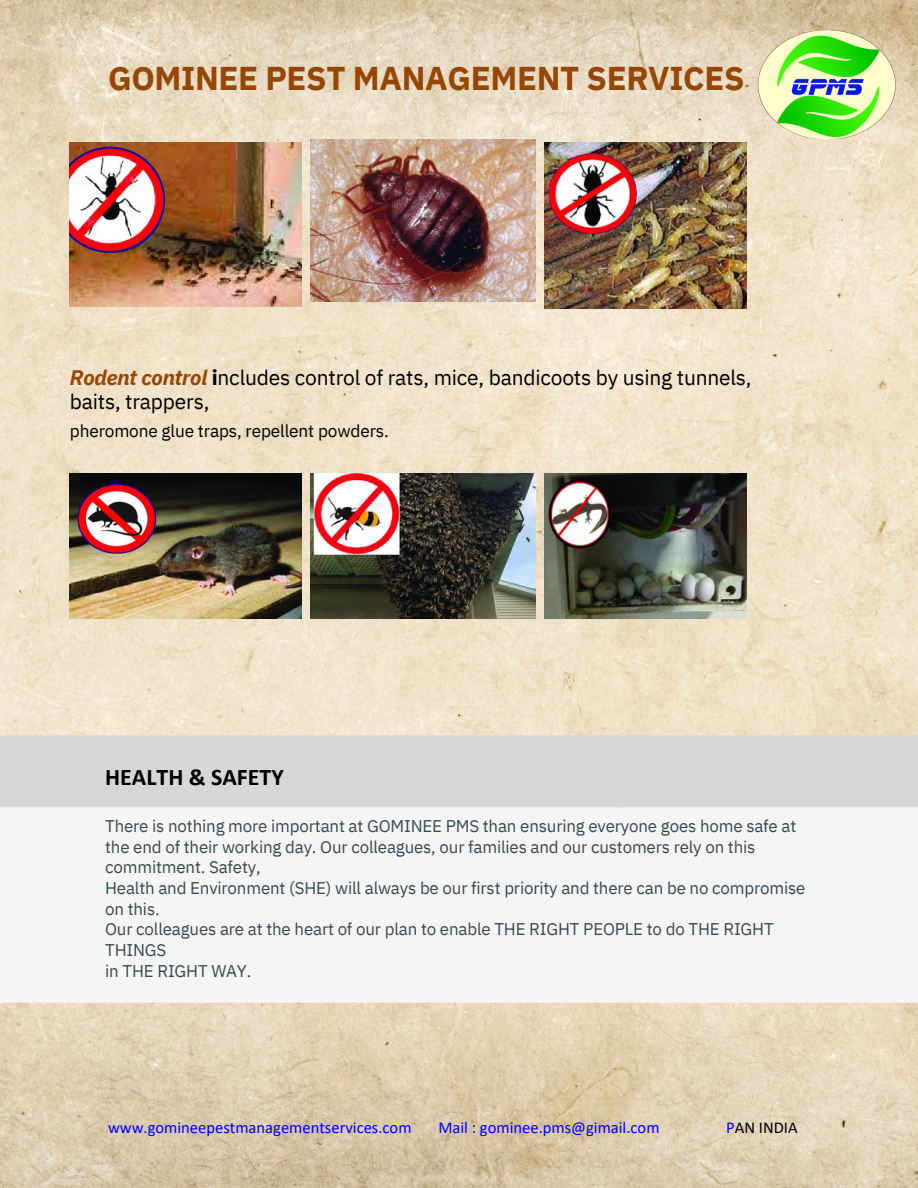
<style>
.page{position:relative;width:918px;height:1188px;background:#fff}
.page>*{position:absolute;margin:0;border:0;box-sizing:border-box;transform-origin:0 0}
.t1{font:700 33px "IBM Plex Sans";letter-spacing:-.01em;color:#974705}
.t2{font:700 24px "Calibri";color:#000}
.t3{font:21px/23.7px "IBM Plex Sans";letter-spacing:-.01em;color:#000}
.t4{font:17.25px "IBM Plex Sans";letter-spacing:-.01em;color:#000}
.t5{font:16.95px/20.7px "IBM Plex Sans";letter-spacing:-.01em;color:#354954}
.t6{font:16.5px "Calibri";color:#00f}
.t7{font:16.5px "Calibri";color:#000}
.s1{font-weight:700;font-style:italic;color:#974705}
.s2{font-weight:700}
.s3{color:#00f}
</style>
<div class="page">
<img style="left:0;top:0;width:918px;height:1188px">
<img style="left:0;top:723px;width:918px;height:291px">
<img style="left:70px;top:142px;width:232px;height:164px">
<img style="left:310px;top:140px;width:225px;height:162px">
<img style="left:544px;top:142px;width:203px;height:167px">
<img style="left:70px;top:474px;width:232px;height:145px">
<img style="left:310px;top:474px;width:225px;height:145px">
<img style="left:544px;top:474px;width:203px;height:145px">
<img style="left:755px;top:29px;width:142px;height:111px">
<h4 class="t1" style="left:108px;top:57px;width:638px">GOMINEE PEST MANAGEMENT SERVICES</h4>
<p class="t3" style="left:70px;top:365px;width:683px"><span class="s1">Rodent control</span> <span class="s2">i</span>ncludes control of rats, mice, bandicoots by using tunnels, baits, trappers,</p>
<p class="t4" style="left:70px;top:419px;width:320px">pheromone glue traps, repellent powders.</p>
<p class="t2" style="left:105px;top:767px;width:180px">HEALTH &amp; SAFETY</p>
<p class="t5" style="left:105px;top:815px;width:693px">There is nothing more important at GOMINEE PMS than ensuring everyone goes home safe at the end of their working day. Our colleagues, our families and our customers rely on this commitment. Safety,</p>
<h2 class="t5" style="left:105px;top:877px;width:702px">Health and Environment (SHE) will always be our first priority and there can be no compromise on this.</h2>
<p class="t5" style="left:105px;top:919px;width:670px">Our colleagues are at the heart of our plan to enable THE RIGHT PEOPLE to do THE RIGHT<br>THINGS</p>
<p class="t5" style="left:105px;top:960px;width:148px">in THE RIGHT WAY.</p>
<p class="t6" style="left:108px;top:1120px;width:305px">www.gomineepestmanagementservices.com</p>
<p class="t6" style="left:438px;top:1120px;width:223px">Mail : gominee.pms@gimail.com</p>
<p class="t7" style="left:726px;top:1120px;width:73px"><span class="s3">P</span>AN INDIA</p>
</div>
